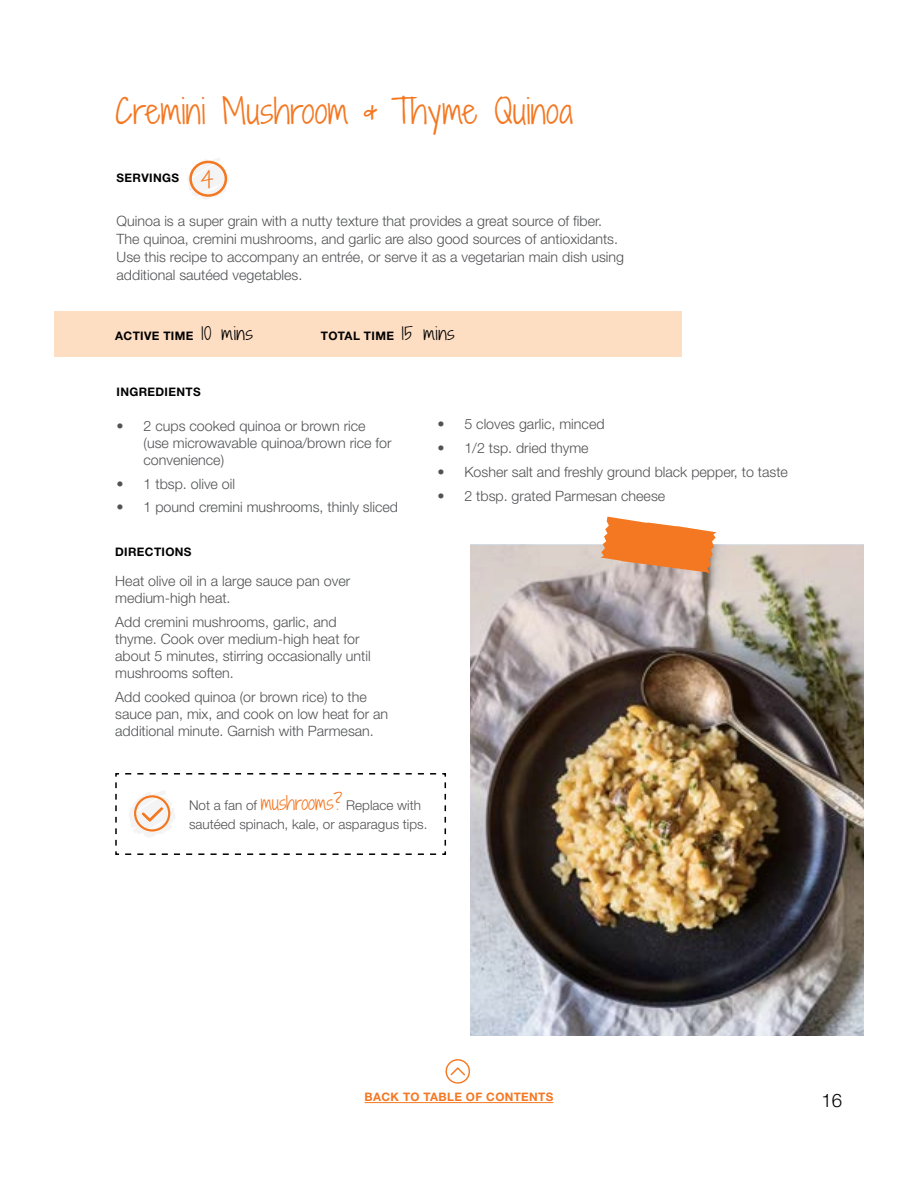
<style>
.page{position:relative;width:918px;height:1188px;background:#fff}
.page>*{position:absolute;margin:0;border:0;box-sizing:border-box;transform-origin:0 0}
.t1{font:33px "Shadows Into Light Two";letter-spacing:.01em;color:#f47721}
.t2{font:300 18.6px "Helvetica Neue LT Std";color:#000}
.t3{font:300 14.25px/17.1px "Helvetica Neue LT Std";color:#515254}
.t4{font:300 13.5px/19.5px "Helvetica Neue LT Std";color:#515254}
.t5{font:700 11.7px "Helvetica Neue LT Std";letter-spacing:.03em;color:#000}
.t6{font:700 11.7px "Helvetica Neue LT Std";letter-spacing:.03em;color:#f47721}
.s1{font-family:"Shadows Into Light Two";font-weight:400;font-size:21.45px;color:#f47721}
.s2{font-family:"Shadows Into Light Two";font-weight:400;font-size:16.8px}
.s3{font-family:"Shadows Into Light Two";font-weight:400;font-size:18px;color:#f47721}
</style>
<div class="page">
<svg style="left:115px;top:773px;width:331px;height:82px"></svg>
<div style="left:54px;top:311px;width:627px;height:46px;background:#fedec3"></div>
<svg style="left:188px;top:158px;width:41px;height:41px"></svg>
<div style="left:189px;top:161px;width:38px;height:36px;border:3px solid #f47821;border-radius:50%"></div>
<img style="left:470px;top:545px;width:394px;height:491px">
<svg style="left:601px;top:517px;width:116px;height:56px;background:#ee975a"></svg>
<svg style="left:446px;top:1060px;width:23px;height:23px"></svg>
<hr style="left:365px;top:1102px;width:188px;height:1px;background:#f47721">
<div style="left:446px;top:1059px;width:24px;height:25px;border:1px solid #f47821;border-radius:50%"></div>
<svg style="left:449px;top:1066px;width:17px;height:11px"></svg>
<h1 class="t1" style="left:115px;top:87px;width:460px">Cremini Mushroom &amp; Thyme Quinoa</h1>
<p class="t5" style="left:117px;top:171px;width:99px">SERVINGS <span class="s1">4</span></p>
<p class="t3" style="left:117px;top:212px;width:509px;line-height:18px">Quinoa is a super grain with a nutty texture that provides a great source of fiber.<br>The quinoa, cremini mushrooms, and garlic are also good sources of antioxidants.<br>Use this recipe to accompany an entrée, or serve it as a vegetarian main dish using additional sautéed vegetables.</p>
<p class="t5" style="left:115px;top:329px;width:139px">ACTIVE TIME <span class="s2">10 mins</span></p>
<p class="t5" style="left:321px;top:329px;width:135px">TOTAL TIME <span class="s2">15 mins</span></p>
<p class="t5" style="left:117px;top:385px;width:86px">INGREDIENTS</p>
<p class="t3" style="left:144px;top:417px;width:250px;text-indent:-27px">• 2 cups cooked quinoa or brown rice (use microwavable quinoa/brown rice for convenience)</p>
<p class="t3" style="left:117px;top:475px;width:120px">• 1 tbsp. olive oil</p>
<p class="t3" style="left:117px;top:499px;width:283px">• 1 pound cremini mushrooms, thinly sliced</p>
<p class="t5" style="left:115px;top:545px;width:78px">DIRECTIONS</p>
<p class="t3" style="left:115px;top:572px;width:236px">Heat olive oil in a large sauce pan over medium-high heat.</p>
<p class="t3" style="left:115px;top:613px;width:257px">Add cremini mushrooms, garlic, and thyme. Cook over medium-high heat for about 5 minutes, stirring occasionally until mushrooms soften.</p>
<p class="t3" style="left:115px;top:688px;width:274px">Add cooked quinoa (or brown rice) to the sauce pan, mix, and cook on low heat for an additional minute. Garnish with Parmesan.</p>
<p class="t3" style="left:437px;top:416px;width:169px">• 5 cloves garlic, minced</p>
<p class="t3" style="left:437px;top:439px;width:153px">• 1/2 tsp. dried thyme</p>
<p class="t3" style="left:437px;top:463px;width:352px">• Kosher salt and freshly ground black pepper, to taste</p>
<p class="t3" style="left:437px;top:487px;width:229px">• 2 tbsp. grated Parmesan cheese</p>
<p class="t4" style="left:189px;top:795px;width:240px">Not a fan of <span class="s3">mushrooms?</span> Replace with sautéed spinach, kale, or asparagus tips.</p>
<p class="t6" style="left:365px;top:1090px;width:190px">BACK TO TABLE OF CONTENTS</p>
<h2 class="t2" style="left:821px;top:1089px;width:22px">16</h2>
</div>
